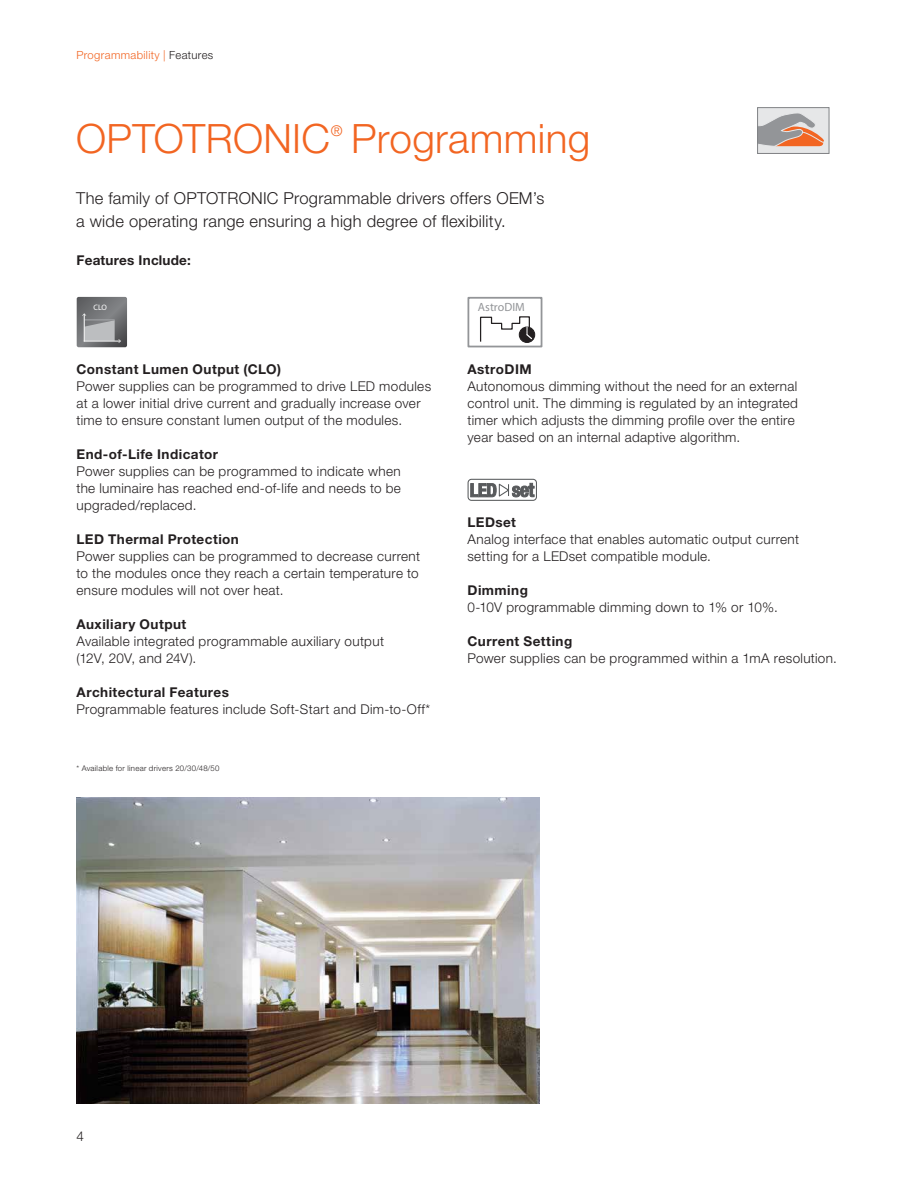
<style>
.page{position:relative;width:918px;height:1188px;background:#fff}
.page>*{position:absolute;margin:0;border:0;box-sizing:border-box;transform-origin:0 0}
.t1{font:300 40.5px "Helvetica Neue LT Pro";letter-spacing:.01em;color:#f26522}
.t2{font:300 16.5px/22.6px "Helvetica Neue LT Pro";letter-spacing:.015em;color:#231f20}
.t3{font:300 14.85px "Helvetica Neue LT Pro";color:#f26522}
.t4{font:300 13.5px/17px "Helvetica Neue LT Pro";letter-spacing:.025em;color:#231f20}
.t5{font:700 13.5px "Helvetica Neue LT Pro";letter-spacing:.035em;color:#231f20}
.t6{font:700 13.5px "Helvetica Neue LT Pro";letter-spacing:.015em;color:#231f20}
.t7{font:700 12px "Helvetica Neue LT Pro";color:#939598}
.t8{font:300 11.25px "Helvetica Neue LT Pro";letter-spacing:.03em;color:#f26522}
.t9{font:500 7.95px "Helvetica Neue LT Pro";color:#fff}
.t10{font:300 7.8px "Helvetica Neue LT Pro";letter-spacing:.04em;color:#231f20}
.s1{color:#231f20}
</style>
<div class="page">
<svg style="left:77px;top:297px;width:50px;height:50px;background:#828385"></svg>
<div style="left:468px;top:297px;width:74px;height:50px;border:2px solid #939598"></div>
<svg style="left:519px;top:327px;width:16px;height:16px"></svg>
<svg style="left:480px;top:316px;width:53px;height:27px"></svg>
<img style="left:77px;top:798px;width:463px;height:306px">
<div style="left:468px;top:479px;width:69px;height:22px;border:1px solid #585a5c;border-radius:3px"></div>
<svg style="left:470px;top:483px;width:65px;height:15px"></svg>
<svg style="left:759px;top:109px;width:69px;height:43px;background:#ccb7ae"></svg>
<div style="left:757px;top:107px;width:73px;height:47px;border:1px solid #808285"></div>
<p class="t8" style="left:77px;top:48px;width:138px">Programmability | <span class="s1">Features</span></p>
<h1 class="t1" style="left:76px;top:114px;width:255px">OPTOTRONIC</h1>
<p class="t3" style="left:331px;top:122px;width:13px">®</p>
<h1 class="t1" style="left:351px;top:114px;width:240px">Programming</h1>
<p class="t2" style="left:76px;top:187px;width:470px">The family of OPTOTRONIC Programmable drivers offers OEM’s a wide operating range ensuring a high degree of flexibility.</p>
<p class="t6" style="left:77px;top:252px;width:116px">Features Include:</p>
<p class="t9" style="left:93px;top:303px;width:15px">CLO</p>
<p class="t7" style="left:478px;top:299px;width:48px">AstroDIM</p>
<p class="t5" style="left:77px;top:361px;width:206px">Constant Lumen Output (CLO)</p>
<p class="t4" style="left:77px;top:378px;width:356px">Power supplies can be programmed to drive LED modules at a lower initial drive current and gradually increase over time to ensure constant lumen output of the modules.</p>
<p class="t5" style="left:77px;top:446px;width:143px">End-of-Life Indicator</p>
<p class="t4" style="left:77px;top:463px;width:326px;text-align:justify">Power supplies can be programmed to indicate when the luminaire has reached end-of-life and needs to be upgraded/replaced.</p>
<p class="t5" style="left:77px;top:531px;width:164px">LED Thermal Protection</p>
<p class="t4" style="left:77px;top:548px;width:345px;text-align:justify">Power supplies can be programmed to decrease current to the modules once they reach a certain temperature to ensure modules will not over heat.</p>
<p class="t5" style="left:77px;top:616px;width:111px">Auxiliary Output</p>
<p class="t4" style="left:77px;top:633px;width:309px">Available integrated programmable auxiliary output (12V, 20V, and 24V).</p>
<p class="t5" style="left:77px;top:684px;width:154px">Architectural Features</p>
<p class="t4" style="left:77px;top:701px;width:355px">Programmable features include Soft-Start and Dim-to-Off*</p>
<p class="t10" style="left:77px;top:763px;width:145px">* Available for linear drivers 20/30/48/50</p>
<p class="t5" style="left:468px;top:361px;width:66px">AstroDIM</p>
<p class="t4" style="left:468px;top:378px;width:332px">Autonomous dimming without the need for an external control unit. The dimming is regulated by an integrated timer which adjusts the dimming profile over the entire year based on an internal adaptive algorithm.</p>
<p class="t5" style="left:468px;top:514px;width:50px">LEDset</p>
<p class="t4" style="left:468px;top:531px;width:333px">Analog interface that enables automatic output current setting for a LEDset compatible module.</p>
<p class="t5" style="left:468px;top:582px;width:62px">Dimming</p>
<p class="t4" style="left:468px;top:599px;width:312px">0-10V programmable dimming down to 1% or 10%.</p>
<p class="t5" style="left:468px;top:633px;width:106px">Current Setting</p>
<p class="t4" style="left:468px;top:650px;width:371px">Power supplies can be programmed within a 1mA resolution.</p>
<p class="t4" style="left:77px;top:1128px;width:9px">4</p>
</div>
